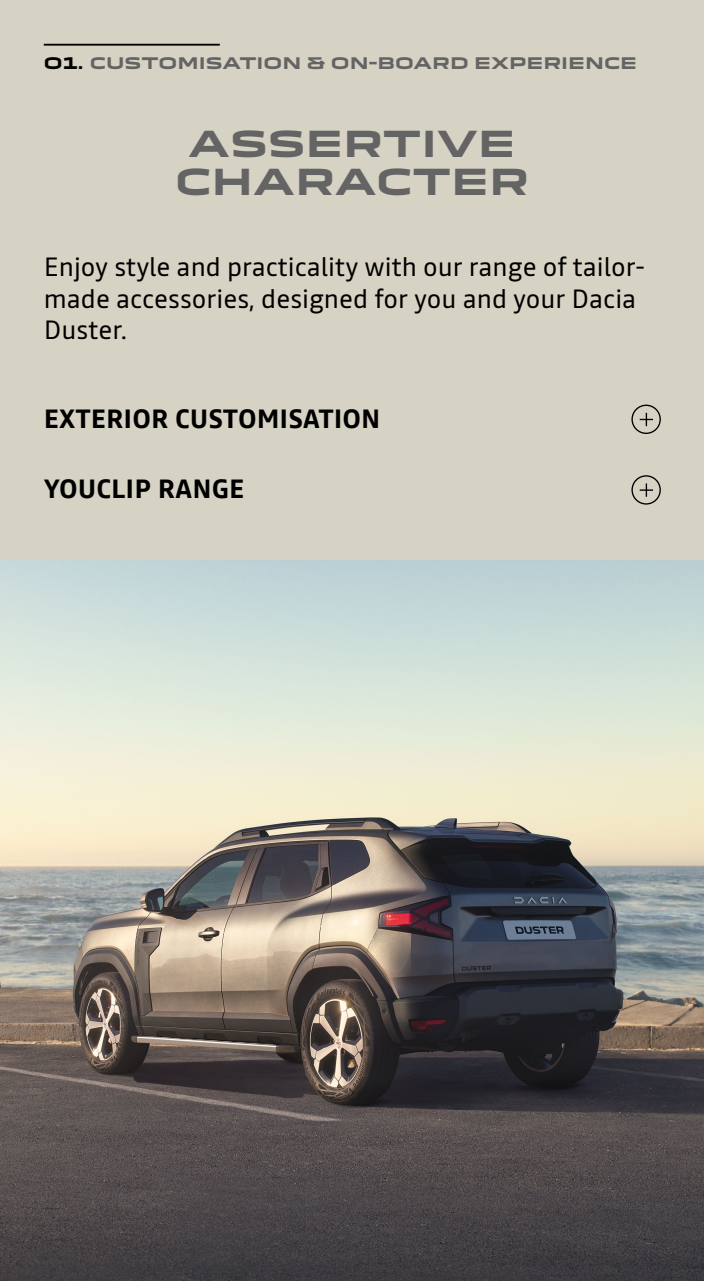
<style>
.page{position:relative;width:704px;height:1281px;background:#fff}
.page>*{position:absolute;margin:0;border:0;box-sizing:border-box;transform-origin:0 0}
.t1{font:700 35px/38.1px "Dacia Block Extended";color:#646464;text-align:center}
.t2{font:26.25px/31.2px "Read";color:#000}
.t3{font:700 26.25px "Read";color:#000}
.t4{font:700 15.62px "Dacia Block Extended";color:#646464}
.s1{color:#000}
</style>
<div class="page">
<div style="left:0;top:0;width:703px;height:1279px;background:#d6d2c4"></div>
<img style="left:0;top:560px;width:703px;height:721px">
<hr style="left:44px;top:44px;width:176px;height:2px;background:#000">
<div style="left:631px;top:405px;width:29px;height:29px;border:1px solid #000;border-radius:50%"></div>
<svg style="left:639px;top:413px;width:13px;height:13px"></svg>
<div style="left:631px;top:475px;width:29px;height:30px;border:1px solid #000;border-radius:50%"></div>
<svg style="left:639px;top:483px;width:13px;height:14px"></svg>
<p class="t4" style="left:44px;top:54px;width:594px"><span class="s1">O1.</span> CUSTOMISATION &amp; ON-BOARD EXPERIENCE</p>
<h1 class="t1" style="left:175px;top:126px;width:355px">ASSERTIVE<br>CHARACTER</h1>
<p class="t2" style="left:44px;top:251px;width:602px">Enjoy style and practicality with our range of tailor&shy;made accessories, designed for you and your Dacia<br>Duster.</p>
<p class="t3" style="left:44px;top:400px;width:338px">EXTERIOR CUSTOMISATION</p>
<p class="t3" style="left:44px;top:470px;width:202px">YOUCLIP RANGE</p>
</div>
